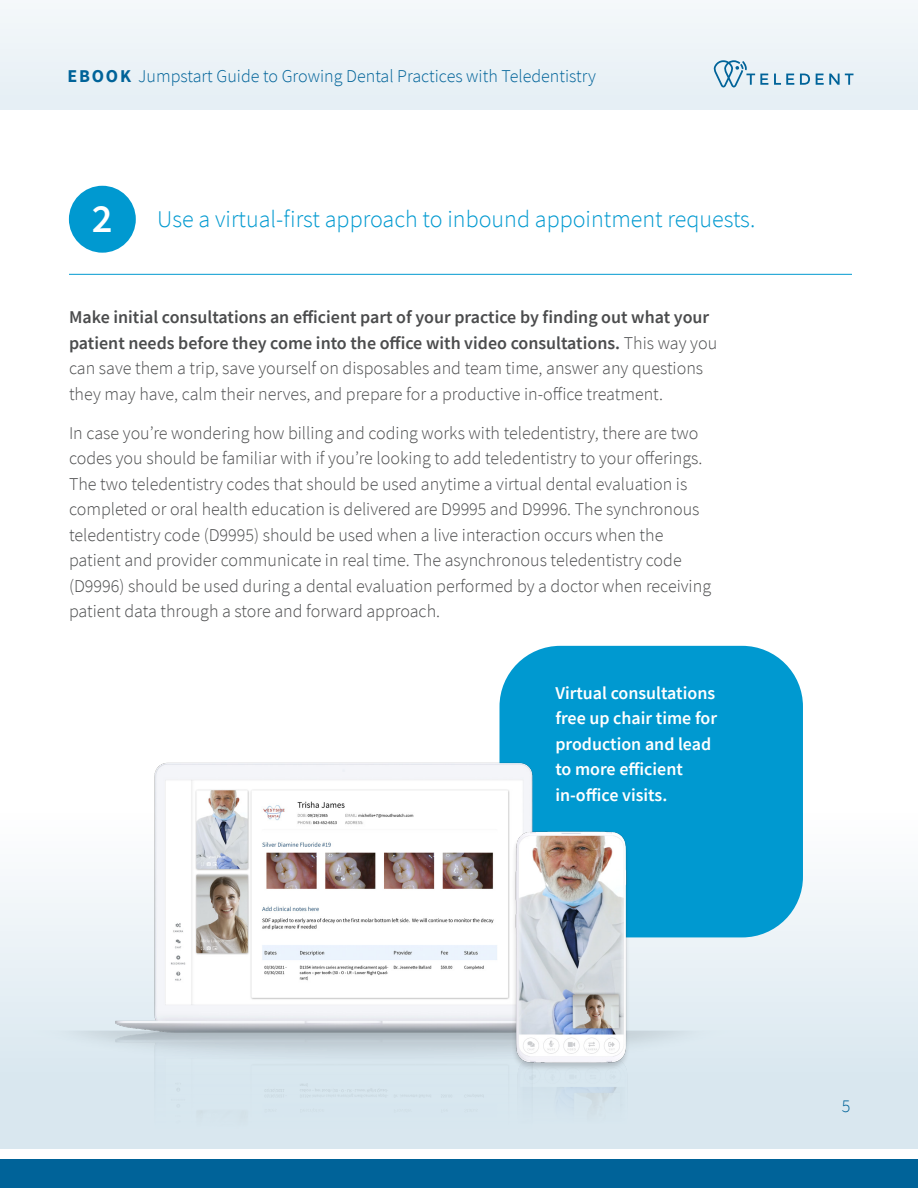
<style>
.page{position:relative;width:918px;height:1188px;background:#fff}
.page>*{position:absolute;margin:0;border:0;box-sizing:border-box;transform-origin:0 0}
.Header_5{font:600 40.5px "Source Sans Pro";color:#fff}
.body_2{font:300 24px "Source Sans Pro";color:#0099d0}
.body_2-2{font:300 18px/25.5px "Source Sans Pro";color:#4b4c4d}
.body_2-3{font:600 18px/25.5px "Source Sans Pro";color:#fff}
.t1{font:300 18px "Source Sans Pro";color:#006399}
.s1{font-weight:700}
.s2{font-weight:600}
</style>
<div class="page">
<div style="left:0;top:0;width:918px;height:110px;background:#edf3f7"></div>
<svg style="left:713px;top:60px;width:55px;height:27px"></svg>
<svg style="left:774px;top:74px;width:20px;height:11px"></svg>
<svg style="left:800px;top:74px;width:10px;height:11px"></svg>
<svg style="left:816px;top:74px;width:38px;height:11px"></svg>
<div style="left:0;top:671px;width:918px;height:478px;background:linear-gradient(to bottom,#fff,#d5e5ee)"></div>
<div style="left:500px;top:646px;width:303px;height:291px;background:#0099d0;border-radius:61px"></div>
<div style="left:0;top:1159px;width:918px;height:29px;background:#006399"></div>
<div style="left:69px;top:186px;width:67px;height:67px;background:#0099d0;border-radius:50%"></div>
<hr style="left:69px;top:274px;width:783px;height:1px;background:#0099d0">
<div style="left:33px;top:1009px;width:706px;height:87px;background:#dbe8f0"></div>
<div style="left:102px;top:1050px;width:401px;height:99px;background:#d8e7ef"></div>
<img style="left:102px;top:745px;width:431px;height:305px">
<div style="left:503px;top:1043px;width:143px;height:106px;background:#d8e7ef"></div>
<img style="left:494px;top:811px;width:150px;height:260px">
<p class="t1" style="left:68px;top:65px;width:530px"><span class="s1">EBOOK</span> Jumpstart Guide to Growing Dental Practices with Teledentistry</p>
<p class="Header_5" style="left:92px;top:191px;width:22px">2</p>
<p class="body_2" style="left:157px;top:205px;width:600px">Use a virtual-first approach to inbound appointment requests.</p>
<p class="body_2-2" style="left:69px;top:305px;width:650px"><span class="s2">Make initial consultations an efficient part of your practice by finding out what your patient needs before they come into the office with video consultations.</span> This way you can save them a trip, save yourself on disposables and team time, answer any questions they may have, calm their nerves, and prepare for a productive in-office treatment.</p>
<p class="body_2-2" style="left:69px;top:420px;width:644px">In case you’re wondering how billing and coding works with teledentistry, there are two codes you should be familiar with if you’re looking to add teledentistry to your offerings.<br>The two teledentistry codes that should be used anytime a virtual dental evaluation is completed or oral health education is delivered are D9995 and D9996. The synchronous teledentistry code (D9995) should be used when a live interaction occurs when the patient and provider communicate in real time. The asynchronous teledentistry code (D9996) should be used during a dental evaluation performed by a doctor when receiving patient data through a store and forward approach.</p>
<p class="body_2-3" style="left:555px;top:680px;width:163px">Virtual consultations free up chair time for production and lead to more efficient in-office visits.</p>
<p class="t1" style="left:842px;top:1095px;width:10px">5</p>
</div>
